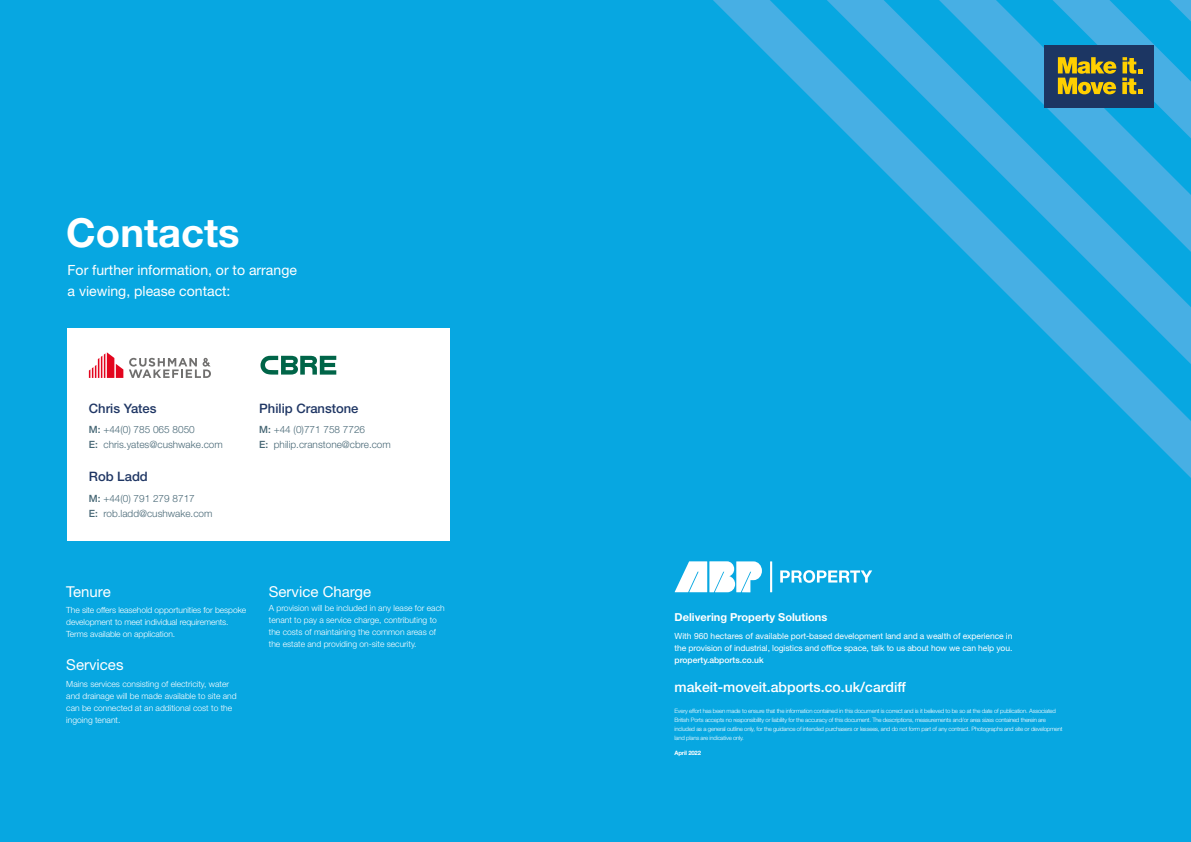
<style>
.page{position:relative;width:1191px;height:842px;background:#07a7e1}
.page>*{position:absolute;margin:0;border:0;box-sizing:border-box;transform-origin:0 0}
.t1{font:700 40px "Helvetica Neue";color:#fff}
.t2{font:15px "Helvetica Neue";color:#fff}
.t3{font:14.1px/20.5px "Helvetica Neue";color:#fff}
.t4{font:500 14px "Helvetica Neue";color:#fff}
.t5{font:500 13px "Helvetica Neue";color:#1f3664}
.t6{font:700 11px "Helvetica Neue";color:#fff}
.t7{font:300 10px/15px "Helvetica Neue";color:#476775}
.t8{font:300 8.5px/12px "Helvetica Neue";color:#fff}
.t9{font:8.5px/12px "Helvetica Neue";letter-spacing:-.01em;color:#fff}
.t10{font:500 8.5px "Helvetica Neue";color:#fff}
.t11{font:300 6px/9px "Helvetica Neue";letter-spacing:-.03em;color:#fff}
.t12{font:700 6px "Helvetica Neue";letter-spacing:-.03em;color:#fff}
.s1{font-weight:500}
</style>
<div class="page">
<svg style="left:713px;top:0;width:478px;height:478px"></svg>
<svg style="left:826px;top:0;width:365px;height:364px"></svg>
<svg style="left:939px;top:0;width:252px;height:252px"></svg>
<div style="left:1044px;top:45px;width:110px;height:62px;background:#1c3663"></div>
<svg style="left:1052px;top:0;width:139px;height:138px"></svg>
<svg style="left:674px;top:561px;width:88px;height:31px"></svg>
<hr style="left:770px;top:561px;width:2px;height:31px;background:#fff">
<svg style="left:780px;top:570px;width:92px;height:13px"></svg>
<div style="left:67px;top:328px;width:383px;height:212px;background:#fff"></div>
<svg style="left:260px;top:356px;width:76px;height:19px"></svg>
<svg style="left:89px;top:352px;width:34px;height:26px"></svg>
<svg style="left:129px;top:358px;width:82px;height:20px"></svg>
<h1 class="t1" style="left:66px;top:208px;width:175px">Contacts</h1>
<h3 class="t3" style="left:68px;top:260px;width:231px">For further information, or to arrange a viewing, please contact:</h3>
<h3 class="t5" style="left:89px;top:400px;width:69px">Chris Yates</h3>
<h3 class="t7" style="left:89px;top:422px;width:135px"><span class="s1">M:</span> +44(0) 785 065 8050<br><span class="s1">E:</span> chris.yates@cushwake.com</h3>
<h3 class="t5" style="left:89px;top:469px;width:60px">Rob Ladd</h3>
<h3 class="t7" style="left:89px;top:491px;width:125px"><span class="s1">M:</span> +44(0) 791 279 8717<br><span class="s1">E:</span> rob.ladd@cushwake.com</h3>
<h3 class="t5" style="left:259px;top:400px;width:101px">Philip Cranstone</h3>
<h3 class="t7" style="left:259px;top:422px;width:133px"><span class="s1">M:</span> +44 (0)771 758 7726<br><span class="s1">E:</span> philip.cranstone@cbre.com</h3>
<h2 class="t2" style="left:66px;top:582px;width:46px">Tenure</h2>
<h3 class="t8" style="left:66px;top:604px;width:181px">The site offers leasehold opportunities for bespoke development to meet individual requirements.<br>Terms available on application.</h3>
<h2 class="t2" style="left:66px;top:656px;width:59px">Services</h2>
<h3 class="t8" style="left:66px;top:677px;width:172px">Mains services consisting of electricity, water and drainage will be made available to site and can be connected at an additional cost to the ingoing tenant.</h3>
<h2 class="t2" style="left:269px;top:582px;width:104px">Service Charge</h2>
<h3 class="t8" style="left:269px;top:602px;width:177px">A provision will be included in any lease for each tenant to pay a service charge, contributing to the costs of maintaining the common areas of the estate and providing on-site security.</h3>
<h3 class="t6" style="left:674px;top:610px;width:154px">Delivering Property Solutions</h3>
<h3 class="t9" style="left:674px;top:629px;width:339px">With 960 hectares of available port-based development land and a wealth of experience in the provision of industrial, logistics and office space, talk to us about how we can help you.</h3>
<h3 class="t10" style="left:674px;top:654px;width:91px">property.abports.co.uk</h3>
<h3 class="t4" style="left:674px;top:678px;width:233px">makeit-moveit.abports.co.uk/cardiff</h3>
<p class="t11" style="left:674px;top:707px;width:389px">Every effort has been made to ensure that the information contained in this document is correct and is it believed to be so at the date of publication. Associated British Ports accepts no responsibility or liability for the accuracy of this document. The descriptions, measurements and/or area sizes contained therein are included as a general outline only, for the guidance of intended purchasers or lessees, and do not form part of any contract. Photographs and site or development land plans are indicative only.</p>
<p class="t12" style="left:674px;top:749px;width:28px">April 2022</p>
</div>
